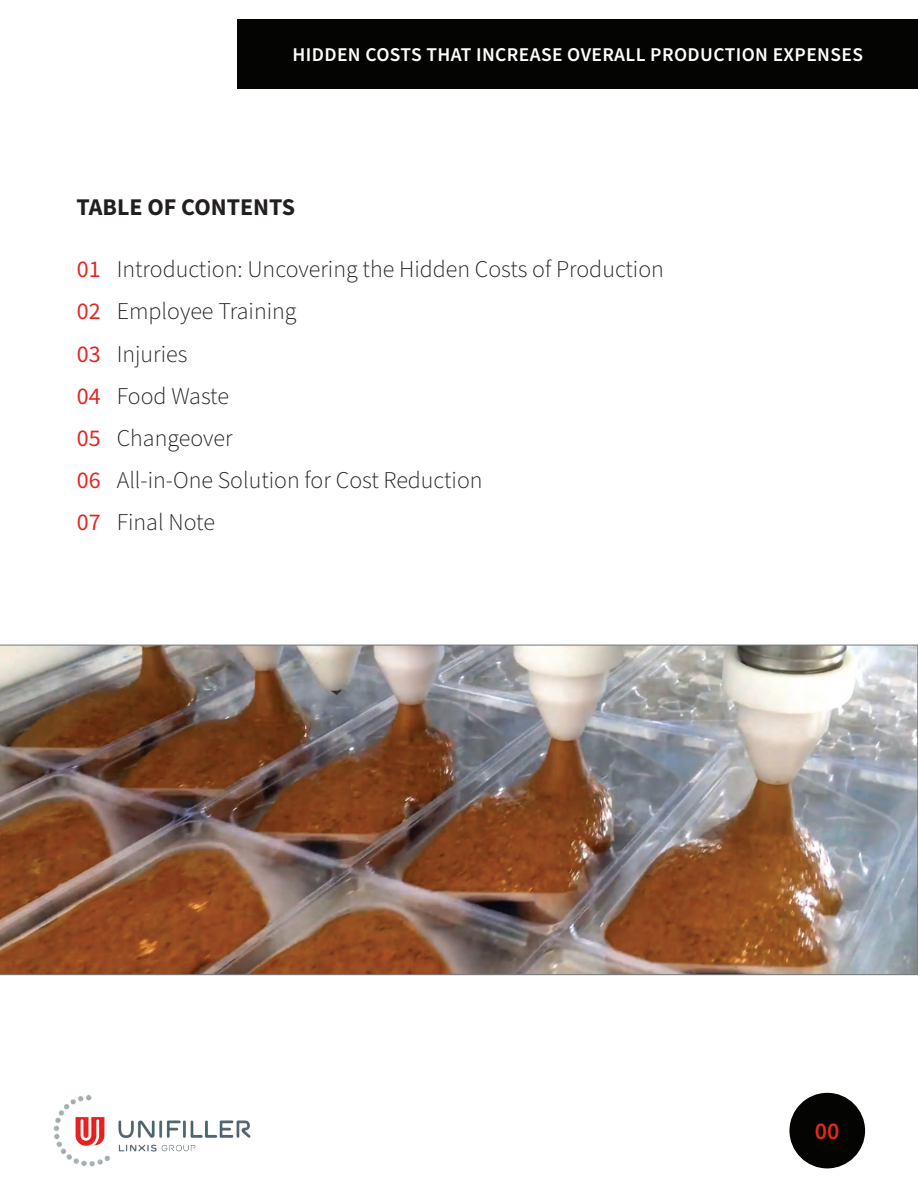
<style>
.page{position:relative;width:918px;height:1188px;background:#fff}
.page>*{position:absolute;margin:0;border:0;box-sizing:border-box;transform-origin:0 0}
.t1{font:300 24px/42.2px "Source Sans Pro";color:#231f20}
.t2{font:700 24px "Source Sans Pro";color:#231f20}
.t3{font:24px/42.2px "Source Sans Pro";color:#e22725;text-align:justify}
.t4{font:600 24px "Source Sans Pro";color:#e22725}
.t5{font:600 19.5px "Source Sans Pro";letter-spacing:.02em;color:#fff}
</style>
<div class="page">
<div style="left:789px;top:1093px;width:76px;height:75px;background:#040503;border-radius:50%"></div>
<img style="left:53px;top:1095px;width:198px;height:72px">
<div style="left:238px;top:19px;width:680px;height:70px;background:#040503"></div>
<img style="left:0;top:645px;width:918px;height:330px">
<p class="t5" style="left:293px;top:41px;width:572px">HIDDEN COSTS THAT INCREASE OVERALL PRODUCTION EXPENSES</p>
<p class="t2" style="left:76px;top:190px;width:220px">TABLE OF CONTENTS</p>
<p class="t3" style="left:77px;top:248px;width:25px">01</p>
<p class="t3" style="left:77px;top:290px;width:25px">02<br>03<br>04<br>05<br>06<br>07</p>
<p class="t1" style="left:117px;top:249px;width:549px">Introduction: Uncovering the Hidden Costs of Production<br>Employee Training<br>Injuries<br>Food Waste<br>Changeover<br>All-in-One Solution for Cost Reduction<br>Final Note</p>
<p class="t4" style="left:815px;top:1115px;width:26px">00</p>
</div>
